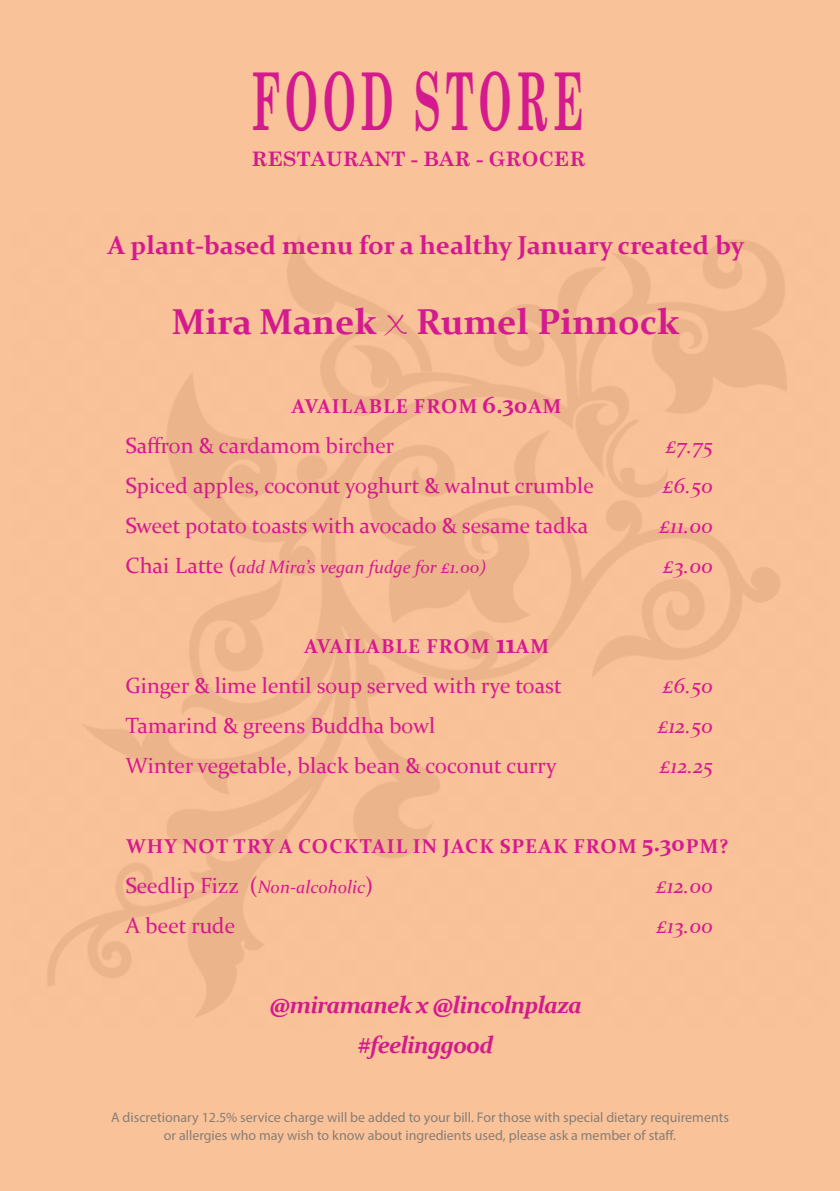
<style>
.page{position:relative;width:840px;height:1191px;background:#fff}
.page>*{position:absolute;margin:0;border:0;box-sizing:border-box;transform-origin:0 0}
.t1{font:700 80px "Century Schoolbook";letter-spacing:.11em;color:#d41b8e;scale:.5 1}
.t2{font:700 36px "Constantia";color:#d41b8e}
.t3{font:700 26px "Constantia";color:#d41b8e}
.t4{font:italic 700 24px/40px "Constantia";letter-spacing:-.04em;color:#d41b8e;text-align:center}
.t5{font:22px "Constantia";color:#d41b8e}
.t6{font:italic 22px "Constantia";color:#d41b8e}
.t7{font:700 20px "Constantia";letter-spacing:.06em;color:#d41b8e}
.t8{font:700 20px "Century Schoolbook";color:#d41b8e}
.t9{font:italic 18px "Constantia";color:#d41b8e}
.t10{font:14px/18px "Myriad Pro";color:#877e77;text-align:center}
.s1{font-family:"Bradley Hand ITC";font-weight:400;font-size:37px}
.s2{font-size:24px}
.s3{font-style:normal;font-size:22px}
.s4{font-size:29.4px}
.s5{font-style:italic;font-size:18px}
</style>
<div class="page">
<div style="left:0;top:0;width:839px;height:1191px;background:linear-gradient(to right,#f8c096,#f8c096)"></div>
<h1 class="t1" style="left:251px;top:39px;width:665px">FOOD STORE</h1>
<p class="t8" style="left:251px;top:143px;width:335px">RESTAURANT - BAR - GROCER</p>
<p class="t3" style="left:108px;top:227px;width:637px">A plant-based menu for a healthy January created by</p>
<h2 class="t2" style="left:172px;top:296px;width:509px">Mira Manek <span class="s1">X</span> Rumel Pinnock</h2>
<p class="t7" style="left:292px;top:393px;width:271px">AVAILABLE FROM <span class="s2">6.30</span>AM</p>
<p class="t5" style="left:125px;top:431px;width:270px">Saffron &amp; cardamom bircher</p>
<p class="t6" style="left:665px;top:431px;width:49px">£7.75</p>
<p class="t5" style="left:125px;top:471px;width:469px">Spiced apples, coconut yoghurt &amp; walnut crumble</p>
<p class="t6" style="left:662px;top:471px;width:52px">£6.50</p>
<p class="t5" style="left:125px;top:511px;width:464px">Sweet potato toasts with avocado &amp; sesame tadka</p>
<p class="t6" style="left:659px;top:511px;width:55px">£11.00</p>
<p class="t9" style="left:125px;top:555px;width:362px"><span class="s3">Chai Latte (</span>add Mira’s vegan fudge for £1.00)</p>
<p class="t6" style="left:662px;top:551px;width:52px">£3.00</p>
<p class="t7" style="left:304px;top:632px;width:246px">AVAILABLE FROM <span class="s4">11</span>AM</p>
<p class="t5" style="left:125px;top:670px;width:438px">Ginger &amp; lime lentil soup served with rye toast</p>
<p class="t6" style="left:662px;top:670px;width:52px">£6.50</p>
<p class="t5" style="left:125px;top:710px;width:311px">Tamarind &amp; greens Buddha bowl</p>
<p class="t6" style="left:657px;top:710px;width:57px">£12.50</p>
<p class="t5" style="left:125px;top:750px;width:432px">Winter vegetable, black bean &amp; coconut curry</p>
<p class="t6" style="left:659px;top:750px;width:55px">£12.25</p>
<p class="t7" style="left:126px;top:832px;width:603px">WHY NOT TRY A COCKTAIL IN JACK SPEAK FROM <span class="s2">5.30</span>PM?</p>
<p class="t5" style="left:125px;top:870px;width:249px">Seedlip Fizz (<span class="s5">Non-alcoholic</span>)</p>
<p class="t6" style="left:655px;top:870px;width:58px">£12.00</p>
<p class="t5" style="left:125px;top:910px;width:111px">A beet rude</p>
<p class="t6" style="left:656px;top:910px;width:58px">£13.00</p>
<p class="t4" style="left:269px;top:983px;width:314px">@miramanek x @lincolnplaza #feelinggood</p>
<p class="t10" style="left:111px;top:1108px;width:619px">A discretionary 12.5% service charge will be added to your bill. For those with special dietary requirements or allergies who may wish to know about ingredients used, please ask a member of staff.</p>
</div>
